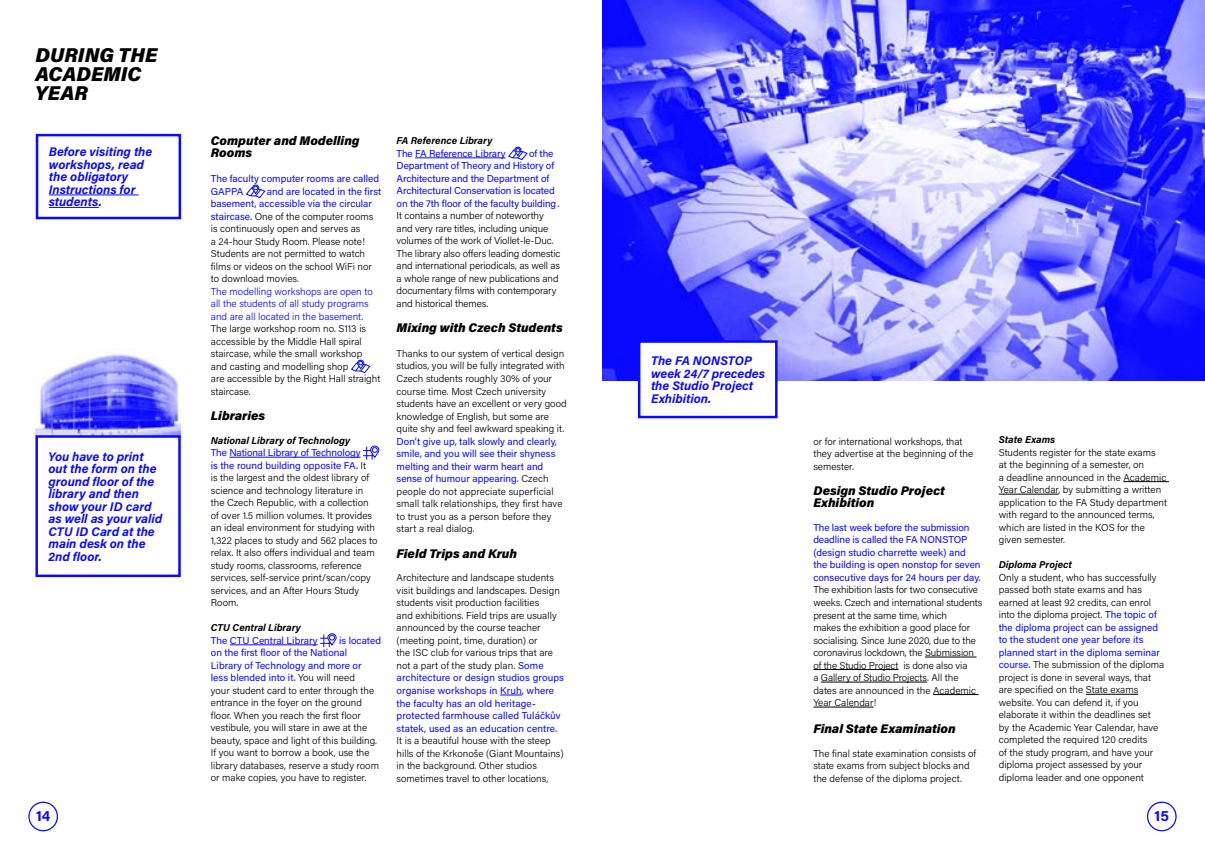
<style>
.page{position:relative;width:1205px;height:851px;background:#fff}
.page>*{position:absolute;margin:0;border:0;box-sizing:border-box;transform-origin:0 0}
.t1{font:italic 900 20px/18.8px "Acumin Pro";letter-spacing:.005em;color:#000}
.t2{font:700 14.38px "Acumin Pro";color:#0909ff}
.t3{font:italic 700 12.5px/12.5px "Acumin Pro";color:#0909ff}
.t4{font:italic 900 12.5px/12.5px "Acumin Pro";color:#000}
.t5{font:300 10px/12.5px "Acumin Pro";color:#000}
.t6{font:10px/12.5px "Acumin Pro";letter-spacing:-.01em;color:#0909ff}
.t7{font:300 10px/12.5px "Acumin Pro";color:#0909ff}
.t8{font:italic 700 10px "Acumin Pro";color:#000}
.s1{font-weight:400;color:#0909ff}
</style>
<div class="page">
<img style="left:602px;top:0;width:603px;height:380px">
<img style="left:35px;top:354px;width:146px;height:81px">
<div style="left:28px;top:801px;width:30px;height:30px;border:1px solid #0909ff;border-radius:50%"></div>
<div style="left:1147px;top:801px;width:29px;height:30px;border:1px solid #0909ff;border-radius:50%"></div>
<hr style="left:229px;top:457px;width:131px;height:1px;background:#0909ff">
<hr style="left:230px;top:644px;width:88px;height:1px;background:#0909ff">
<svg style="left:245px;top:184px;width:21px;height:14px"></svg>
<svg style="left:351px;top:359px;width:20px;height:15px"></svg>
<svg style="left:363px;top:445px;width:17px;height:14px"></svg>
<svg style="left:320px;top:633px;width:17px;height:14px"></svg>
<hr style="left:415px;top:157px;width:90px;height:1px;background:#0909ff">
<svg style="left:500px;top:694px;width:22px;height:1px"></svg>
<svg style="left:508px;top:146px;width:20px;height:15px"></svg>
<hr style="left:925px;top:656px;width:51px;height:1px;background:#000">
<hr style="left:813px;top:669px;width:85px;height:1px;background:#000">
<hr style="left:821px;top:681px;width:106px;height:1px;background:#000">
<hr style="left:933px;top:694px;width:45px;height:1px;background:#000">
<hr style="left:813px;top:706px;width:60px;height:1px;background:#000">
<hr style="left:1123px;top:481px;width:46px;height:1px;background:#000">
<hr style="left:999px;top:494px;width:59px;height:1px;background:#000">
<hr style="left:1086px;top:694px;width:52px;height:1px;background:#000">
<div style="left:35px;top:435px;width:146px;height:142px;border:2px solid #0909ff"></div>
<div style="left:639px;top:341px;width:137px;height:76px;background:#fff"></div>
<div style="left:638px;top:340px;width:139px;height:78px;border:2px solid #0909ff"></div>
<hr style="left:49px;top:194px;width:89px;height:1px;background:#0909ff">
<hr style="left:49px;top:207px;width:50px;height:1px;background:#0909ff">
<div style="left:36px;top:134px;width:145px;height:85px;border:2px solid #0909ff"></div>
<h1 class="t1" style="left:35px;top:45px;width:123px">DURING THE<br>ACADEMIC<br>YEAR</h1>
<p class="t3" style="left:49px;top:145px;width:105px">Before visiting the workshops, read the obligatory<br>Instructions for students.</p>
<p class="t3" style="left:49px;top:449px;width:115px">You have to print out the form on the ground floor of the library and then show your ID card as well as your valid<br>CTU ID Card at the main desk on the<br>2nd floor.</p>
<p class="t4" style="left:211px;top:133px;width:150px">Computer and Modelling<br>Rooms</p>
<p class="t6" style="left:211px;top:172px;width:170px">The faculty computer rooms are called<br>GAPPA</p>
<p class="t5" style="left:211px;top:184px;width:172px;text-indent:56px"><span class="s1">and are located in the first basement, accessible via the circular staircase.</span> One of the computer rooms is continuously open and serves as<br>a 24-hour Study Room. Please note!<br>Students are not permitted to watch films or videos on the school WiFi nor to download movies.</p>
<p class="t7" style="left:211px;top:284px;width:163px">The modelling workshops are open to all the students of all study programs and are all located in the basement.</p>
<p class="t5" style="left:211px;top:322px;width:171px">The large workshop room no. S113 is accessible by the Middle Hall spiral staircase, while the small workshop and casting and modelling shop<br>are accessible by the Right Hall straight staircase.</p>
<p class="t4" style="left:211px;top:408px;width:56px">Libraries</p>
<p class="t8" style="left:211px;top:433px;width:141px">National Library of Technology</p>
<p class="t5" style="left:211px;top:446px;width:168px"><span class="s1">The National Library of Technology<br>is the round building opposite FA.</span> It<br>is the largest and the oldest library of science and technology literature in the Czech Republic, with a collection of over 1.5 million volumes. It provides an ideal environment for studying with 1,322 places to study and 562 places to relax. It also offers individual and team study rooms, classrooms, reference services, self-service print/scan/copy services, and an After Hours Study Room.</p>
<p class="t8" style="left:211px;top:620px;width:92px">CTU Central Library</p>
<p class="t6" style="left:211px;top:633px;width:108px">The CTU Central Library</p>
<p class="t5" style="left:211px;top:633px;width:172px;text-indent:128px"><span class="s1">is located on the first floor of the National<br>Library of Technology and more or less blended into it.</span> You will need<br>your student card to enter through the entrance in the foyer on the ground floor. When you reach the first floor vestibule, you will stare in awe at the beauty, space and light of this building.<br>If you want to borrow a book, use the library databases, reserve a study room or make copies, you have to register.</p>
<p class="t8" style="left:397px;top:134px;width:97px">FA Reference Library</p>
<p class="t6" style="left:397px;top:147px;width:111px">The FA Reference Library</p>
<p class="t6" style="left:397px;top:147px;width:164px;text-indent:132px">of the<br>Department of Theory and History of<br>Architecture and the Department of<br>Architectural Conservation is located on the 7th floor of the faculty building.</p>
<p class="t5" style="left:397px;top:209px;width:165px">It contains a number of noteworthy and very rare titles, including unique volumes of the work of Viollet-le-Duc.<br>The library also offers leading domestic and international periodicals, as well as a whole range of new publications and documentary films with contemporary and historical themes.</p>
<p class="t4" style="left:397px;top:320px;width:168px">Mixing with Czech Students</p>
<p class="t5" style="left:397px;top:347px;width:172px">Thanks to our system of vertical design studios, you will be fully integrated with Czech students roughly 30% of your course time. Most Czech university students have an excellent or very good knowledge of English, but some are quite shy and feel awkward speaking it.</p>
<p class="t5" style="left:397px;top:434px;width:167px"><span class="s1">Don’t give up, talk slowly and clearly, smile, and you will see their shyness melting and their warm heart and sense of humour appearing.</span> Czech people do not appreciate superficial small talk relationships, they first have to trust you as a person before they start a real dialog.</p>
<p class="t4" style="left:397px;top:546px;width:122px">Field Trips and Kruh</p>
<p class="t5" style="left:397px;top:571px;width:169px">Architecture and landscape students visit buildings and landscapes. Design students visit production facilities<br>and exhibitions. Field trips are usually announced by the course teacher (meeting point, time, duration) or<br>the ISC club for various trips that are not a part of the study plan. <span class="s1">Some architecture or design studios groups organise workshops in Kruh, where the faculty has an old heritage&shy;protected farmhouse called Tuláčkův statek, used as an education centre.</span></p>
<p class="t5" style="left:397px;top:733px;width:169px">It is a beautiful house with the steep hills of the Krkonoše (Giant Mountains) in the background. Other studios sometimes travel to other locations,</p>
<p class="t3" style="left:651px;top:354px;width:115px">The FA NONSTOP week 24/7 precedes the Studio Project<br>Exhibition.</p>
<p class="t5" style="left:813px;top:434px;width:161px">or for international workshops, that they advertise at the beginning of the semester.</p>
<p class="t4" style="left:813px;top:483px;width:133px">Design Studio Project<br>Exhibition</p>
<p class="t6" style="left:813px;top:520px;width:169px">The last week before the submission deadline is called the FA NONSTOP (design studio charrette week) and the building is open nonstop for seven consecutive days for 24 hours per day.</p>
<p class="t5" style="left:813px;top:583px;width:171px">The exhibition lasts for two consecutive weeks. Czech and international students present at the same time, which<br>makes the exhibition a good place for socialising. Since June 2020, due to the coronavirus lockdown, the Submission of the Studio Project is done also via<br>a Gallery of Studio Projects. All the dates are announced in the Academic Year Calendar!</p>
<p class="t4" style="left:813px;top:721px;width:144px">Final State Examination</p>
<p class="t5" style="left:813px;top:746px;width:164px">The final state examination consists of state exams from subject blocks and the defense of the diploma project.</p>
<p class="t8" style="left:999px;top:432px;width:58px">State Exams</p>
<p class="t5" style="left:999px;top:445px;width:170px">Students register for the state exams<br>at the beginning of a semester, on<br>a deadline announced in the Academic Year Calendar, by submitting a written application to the FA Study department with regard to the announced terms, which are listed in the KOS for the given semester.</p>
<p class="t8" style="left:999px;top:557px;width:75px">Diploma Project</p>
<p class="t5" style="left:999px;top:570px;width:167px">Only a student, who has successfully passed both state exams and has earned at least 92 credits, can enrol into the diploma project. <span class="s1">The topic of the diploma project can be assigned to the student one year before its planned start in the diploma seminar course.</span> The submission of the diploma project is done in several ways, that are specified on the State exams website. You can defend it, if you elaborate it within the deadlines set<br>by the Academic Year Calendar, have completed the required 120 credits<br>of the study program, and have your diploma project assessed by your diploma leader and one opponent</p>
<h2 class="t2" style="left:36px;top:806px;width:16px">14</h2>
<h2 class="t2" style="left:1154px;top:806px;width:16px">15</h2>
</div>
